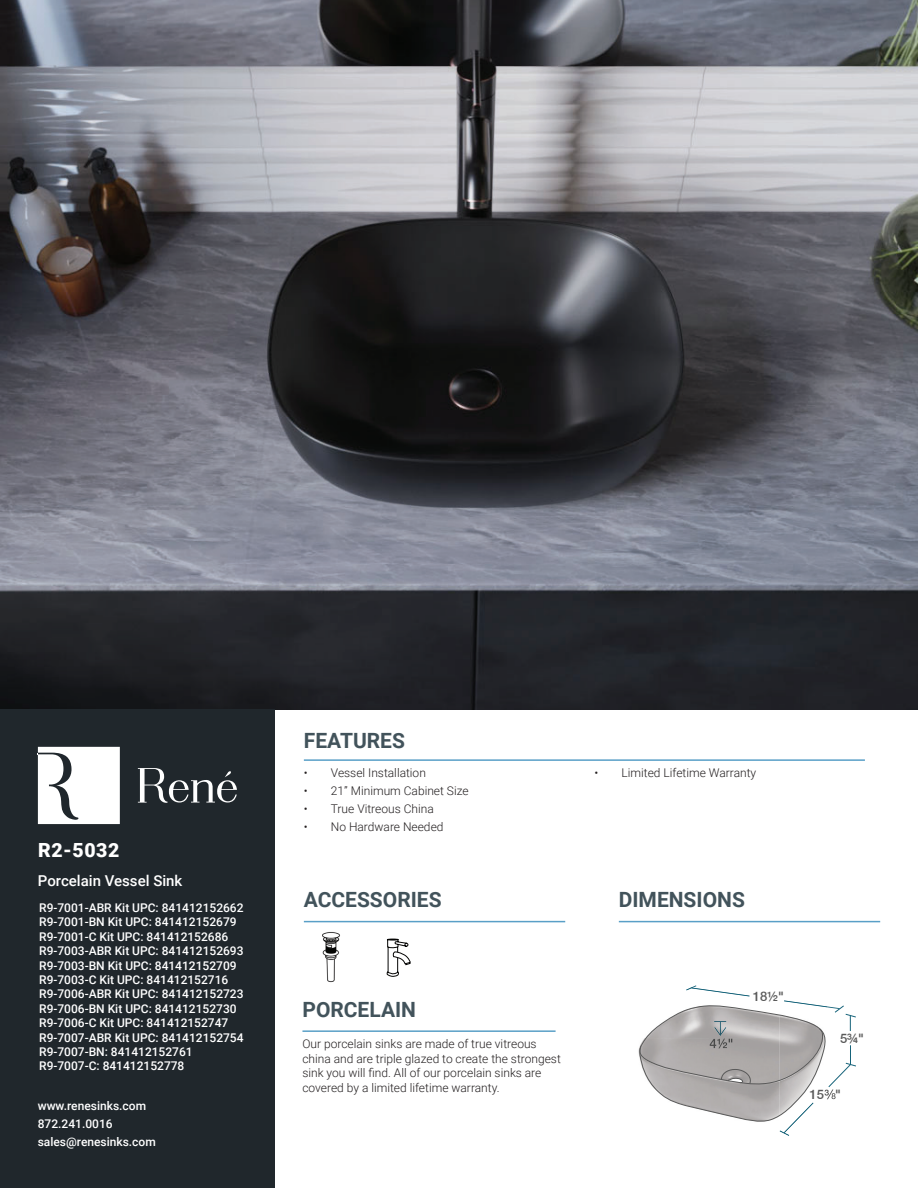
<style>
.page{position:relative;width:918px;height:1188px;background:#fff}
.page>*{position:absolute;margin:0;border:0;box-sizing:border-box;transform-origin:0 0}
.t1{font:700 21px "Roboto";color:#42535b}
.t2{font:900 19.5px "Roboto";letter-spacing:.035em;color:#fff}
.t3{font:500 15px "Roboto";color:#fff}
.t4{font:500 13.05px "Helvetica Neue LT Com";color:#595959}
.t5{font:500 12px/14.4px "Roboto";color:#fff}
.t6{font:300 12px/14.4px "Roboto";color:#231f20}
</style>
<div class="page">
<img style="left:0;top:0;width:918px;height:709px">
<img style="left:322px;top:932px;width:18px;height:51px">
<svg style="left:387px;top:939px;width:24px;height:38px"></svg>
<svg style="left:639px;top:985px;width:217px;height:151px"></svg>
<hr style="left:304px;top:921px;width:261px;height:1px;background:#599fc7">
<hr style="left:619px;top:921px;width:261px;height:1px;background:#599fc7">
<hr style="left:302px;top:1030px;width:254px;height:2px;background:#599fc7">
<hr style="left:304px;top:759px;width:561px;height:2px;background:#599fc7">
<div style="left:0;top:709px;width:275px;height:479px;background:#20272c"></div>
<svg style="left:138px;top:768px;width:99px;height:35px"></svg>
<svg style="left:38px;top:747px;width:82px;height:77px;background:#ebebec"></svg>
<h2 class="t2" style="left:38px;top:836px;width:83px">R2-5032</h2>
<p class="t3" style="left:38px;top:871px;width:146px">Porcelain Vessel Sink</p>
<p class="t5" style="left:39px;top:900px;width:206px">R9-7001-ABR Kit UPC: 841412152662<br>R9-7001-BN Kit UPC: 841412152679<br>R9-7001-C Kit UPC: 841412152686<br>R9-7003-ABR Kit UPC: 841412152693<br>R9-7003-BN Kit UPC: 841412152709<br>R9-7003-C Kit UPC: 841412152716<br>R9-7006-ABR Kit UPC: 841412152723<br>R9-7006-BN Kit UPC: 841412152730<br>R9-7006-C Kit UPC: 841412152747<br>R9-7007-ABR Kit UPC: 841412152754<br>R9-7007-BN: 841412152761<br>R9-7007-C: 841412152778</p>
<p class="t5" style="left:38px;top:1097px;width:120px;line-height:18px">www.renesinks.com<br>872.241.0016 sales@renesinks.com</p>
<h1 class="t1" style="left:304px;top:725px;width:103px">FEATURES</h1>
<p class="t6" style="left:304px;top:765px;width:124px">• Vessel Installation</p>
<p class="t6" style="left:304px;top:783px;width:166px">• 21” Minimum Cabinet Size</p>
<p class="t6" style="left:304px;top:801px;width:131px">• True Vitreous China</p>
<p class="t6" style="left:304px;top:819px;width:141px">• No Hardware Needed</p>
<p class="t6" style="left:595px;top:765px;width:163px">• Limited Lifetime Warranty</p>
<h1 class="t1" style="left:304px;top:885px;width:139px">ACCESSORIES</h1>
<h1 class="t1" style="left:619px;top:885px;width:128px">DIMENSIONS</h1>
<h1 class="t1" style="left:302px;top:995px;width:115px">PORCELAIN</h1>
<p class="t6" style="left:302px;top:1036px;width:260px">Our porcelain sinks are made of true vitreous china and are triple glazed to create the strongest sink you will find. All of our porcelain sinks are covered by a limited lifetime warranty.</p>
<p class="t4" style="left:753px;top:989px;width:33px">18½"</p>
<p class="t4" style="left:840px;top:1030px;width:25px">5¾"</p>
<p class="t4" style="left:810px;top:1087px;width:33px">15 "</p>
</div>
